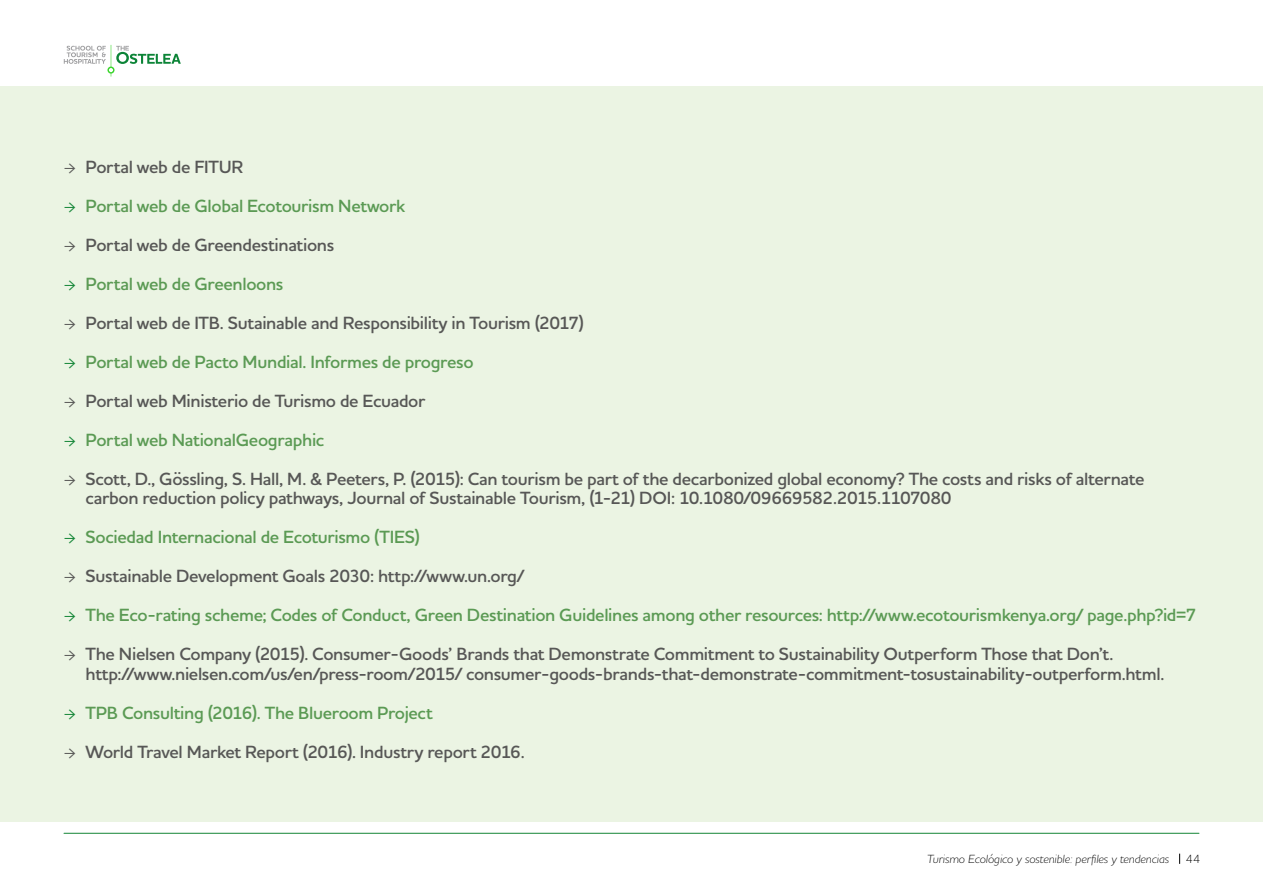
<style>
.page{position:relative;width:1263px;height:893px;background:#fff}
.page>*{position:absolute;margin:0;border:0;box-sizing:border-box;transform-origin:0 0}
.t1{font:600 18px/19.5px "Houschka Pro";letter-spacing:-.02em;color:#575756}
.t2{font:600 18px "Houschka Pro";letter-spacing:-.02em;color:#5b9a54}
.t3{font:italic 300 12px "Houschka Pro";color:#000}
.t4{font:300 12px "Houschka Pro";color:#000}
.s1{font-family:"Minion Pro"}
.s2{font-family:"Minion Pro";color:#148637}
</style>
<div class="page">
<svg style="left:64px;top:45px;width:117px;height:32px"></svg>
<hr style="left:64px;top:833px;width:1135px;height:1px;background:#148637">
<div style="left:1px;top:86px;width:1262px;height:735px;background:#ebf4e3"></div>
<p class="t1" style="left:64px;top:157px;width:181px"><span class="s1">→</span> Portal web de FITUR</p>
<p class="t2" style="left:64px;top:194px;width:343px"><span class="s2">→</span> Portal web de Global Ecotourism Network</p>
<p class="t1" style="left:64px;top:235px;width:271px"><span class="s1">→</span> Portal web de Greendestinations</p>
<p class="t2" style="left:64px;top:272px;width:221px"><span class="s2">→</span> Portal web de Greenloons</p>
<p class="t1" style="left:64px;top:313px;width:521px"><span class="s1">→</span> Portal web de ITB. Sutainable and Responsibility in Tourism (2017)</p>
<p class="t2" style="left:64px;top:350px;width:411px"><span class="s2">→</span> Portal web de Pacto Mundial. Informes de progreso</p>
<p class="t1" style="left:64px;top:391px;width:363px"><span class="s1">→</span> Portal web Ministerio de Turismo de Ecuador</p>
<p class="t2" style="left:64px;top:428px;width:262px"><span class="s2">→</span> Portal web NationalGeographic</p>
<p class="t1" style="left:86px;top:469px;width:1060px;text-indent:-21px"><span class="s1">→</span> Scott, D., Gössling, S. Hall, M. &amp; Peeters, P. (2015): Can tourism be part of the decarbonized global economy? The costs and risks of alternate carbon reduction policy pathways, Journal of Sustainable Tourism, (1-21) DOI: 10.1080/09669582.2015.1107080</p>
<p class="t2" style="left:64px;top:525px;width:357px"><span class="s2">→</span> Sociedad Internacional de Ecoturismo (TIES)</p>
<p class="t1" style="left:64px;top:566px;width:461px"><span class="s1">→</span> Sustainable Development Goals 2030: http://www.un.org/</p>
<p class="t2" style="left:64px;top:603px;width:1134px"><span class="s2">→</span> The Eco-rating scheme; Codes of Conduct, Green Destination Guidelines among other resources: http://www.ecotourismkenya.org/ page.php?id=7</p>
<p class="t1" style="left:86px;top:644px;width:1080px;text-indent:-21px"><span class="s1">→</span> The Nielsen Company (2015). Consumer-Goods’ Brands that Demonstrate Commitment to Sustainability Outperform Those that Don’t. http://www.nielsen.com/us/en/press-room/2015/ consumer-goods-brands-that-demonstrate-commitment-tosustainability-outperform.html.</p>
<p class="t2" style="left:64px;top:701px;width:370px"><span class="s2">→</span> TPB Consulting (2016). The Blueroom Project</p>
<p class="t1" style="left:64px;top:742px;width:462px"><span class="s1">→</span> World Travel Market Report (2016). Industry report 2016.</p>
<p class="t3" style="left:927px;top:851px;width:244px">Turismo Ecológico y sostenible: perfiles y tendencias</p>
<p class="t4" style="left:1186px;top:851px;width:16px">44</p>
</div>
